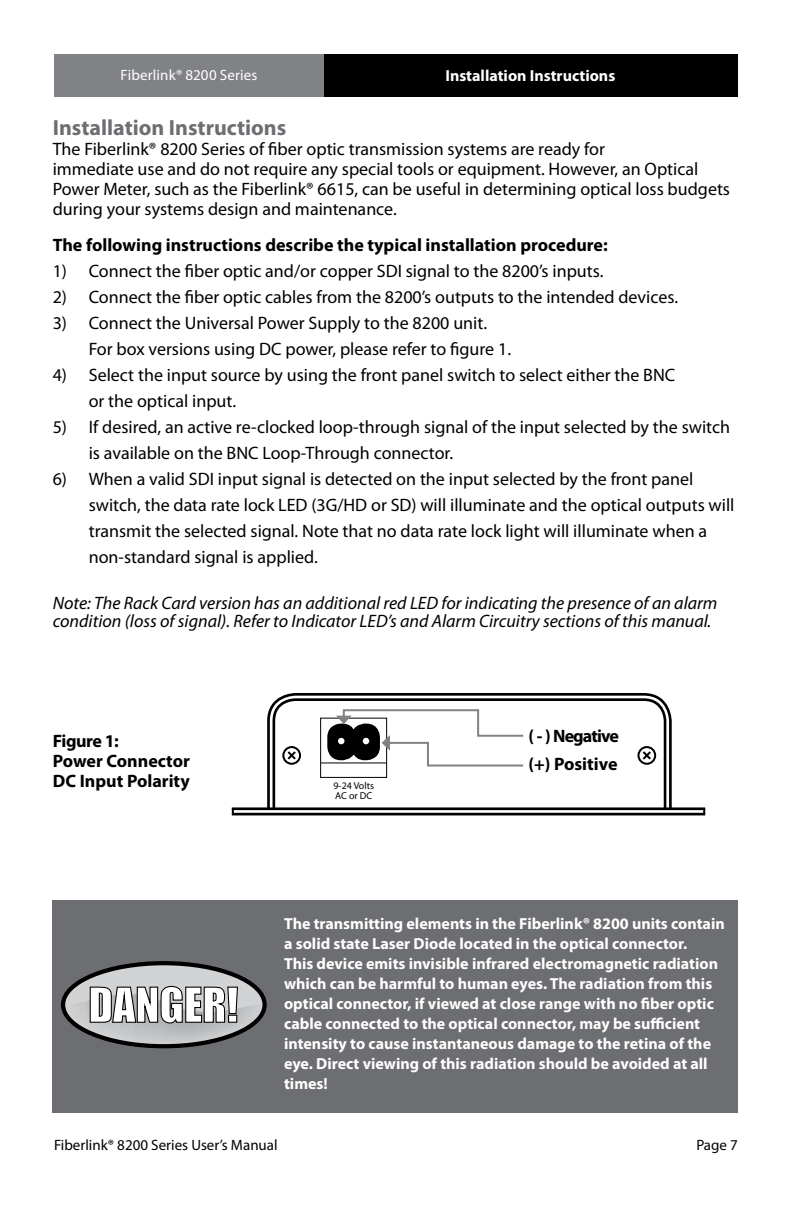
<style>
.page{position:relative;width:792px;height:1224px;background:#fff}
.page>*{position:absolute;margin:0;border:0;box-sizing:border-box;transform-origin:0 0}
.t1{font:700 22px "Myriad Pro";color:#6d6e71}
.t2{font:18px/26px "Myriad Pro";color:#000}
.t3{font:italic 18px/18px "Myriad Pro";color:#000}
.t4{font:700 18px/20px "Myriad Pro";color:#000}
.t5{font:700 18px/28px "Myriad Pro";letter-spacing:-.035em;color:#000}
.t6{font:700 16px/20px "Myriad Pro";color:#fff}
.t7{font:15px "Myriad Pro";color:#000}
.t8{font:15px "Myriad Pro";letter-spacing:.01em;color:#fff}
.t9{font:10px/10px "Myriad Pro";color:#000}
</style>
<div class="page">
<div style="left:196px;top:54px;width:542px;height:42px;background:#000"></div>
<div style="left:54px;top:54px;width:270px;height:42px;background:#808285"></div>
<div style="left:267px;top:693px;width:405px;height:154px;border:3px solid #000;border-radius:27px"></div>
<div style="left:273px;top:698px;width:393px;height:144px;border:3px solid #000;border-radius:21px"></div>
<div style="left:282px;top:746px;width:19px;height:19px;border:2px solid #000;border-radius:50%"></div>
<svg style="left:285px;top:749px;width:13px;height:13px"></svg>
<div style="left:637px;top:746px;width:19px;height:19px;border:2px solid #000;border-radius:50%"></div>
<svg style="left:641px;top:749px;width:12px;height:13px"></svg>
<div style="left:320px;top:718px;width:67px;height:60px;border:1px solid #000"></div>
<hr style="left:321px;top:762px;width:66px;height:1px;background:#000">
<svg style="left:326px;top:709px;width:198px;height:59px"></svg>
<div style="left:246px;top:808px;width:460px;height:49px;background:#fff"></div>
<hr style="left:232px;top:807px;width:473px;height:3px;background:#000">
<hr style="left:232px;top:813px;width:473px;height:2px;background:#000">
<div style="left:53px;top:900px;width:685px;height:212px;background:#6d6e71"></div>
<svg style="left:63px;top:963px;width:202px;height:83px"></svg>
<p class="t8" style="left:120px;top:66px;width:139px">Fiberlink® 8200 Series</p>
<p class="t6" style="left:445px;top:65px;width:171px">Installation Instructions</p>
<p class="t1" style="left:53px;top:114px;width:235px">Installation Instructions</p>
<p class="t2" style="left:53px;top:139px;width:679px;line-height:20px">The Fiberlink® 8200 Series of fiber optic transmission systems are ready for<br>immediate use and do not require any special tools or equipment. However, an Optical Power Meter, such as the Fiberlink® 6615, can be useful in determining optical loss budgets during your systems design and maintenance.</p>
<p class="t4" style="left:53px;top:235px;width:557px">The following instructions describe the typical installation procedure:</p>
<p class="t2" style="left:53px;top:258px;width:552px">1) Connect the fiber optic and/or copper SDI signal to the 8200’s inputs.</p>
<p class="t2" style="left:53px;top:284px;width:627px">2) Connect the fiber optic cables from the 8200’s outputs to the intended devices.</p>
<p class="t2" style="left:89px;top:310px;width:424px;text-indent:-36px">3) Connect the Universal Power Supply to the 8200 unit.<br>For box versions using DC power, please refer to figure 1.</p>
<p class="t2" style="left:89px;top:362px;width:588px;text-indent:-36px">4) Select the input source by using the front panel switch to select either the BNC or the optical input.</p>
<p class="t2" style="left:89px;top:414px;width:643px;text-indent:-36px">5) If desired, an active re-clocked loop-through signal of the input selected by the switch is available on the BNC Loop-Through connector.</p>
<p class="t2" style="left:89px;top:466px;width:647px;text-indent:-36px">6) When a valid SDI input signal is detected on the input selected by the front panel switch, the data rate lock LED (3G/HD or SD) will illuminate and the optical outputs will transmit the selected signal. Note that no data rate lock light will illuminate when a non-standard signal is applied.</p>
<p class="t3" style="left:53px;top:594px;width:666px">Note: The Rack Card version has an additional red LED for indicating the presence of an alarm condition (loss of signal). Refer to Indicator LED’s and Alarm Circuitry sections of this manual.</p>
<p class="t4" style="left:53px;top:730px;width:139px">Figure 1:<br>Power Connector<br>DC Input Polarity</p>
<p class="t9" style="left:333px;top:781px;width:42px">9-24 Volts<br>AC or DC</p>
<p class="t5" style="left:528px;top:721px;width:92px">( - ) Negative (+) Positive</p>
<p class="t6" style="left:284px;top:913px;width:442px">The transmitting elements in the Fiberlink® 8200 units contain a solid state Laser Diode located in the optical connector.<br>This device emits invisible infrared electromagnetic radiation which can be harmful to human eyes. The radiation from this optical connector, if viewed at close range with no fiber optic cable connected to the optical connector, may be sufficient intensity to cause instantaneous damage to the retina of the eye. Direct viewing of this radiation should be avoided at all times!</p>
<p class="t7" style="left:54px;top:1136px;width:225px">Fiberlink® 8200 Series User’s Manual</p>
<p class="t7" style="left:696px;top:1136px;width:43px">Page 7</p>
</div>
